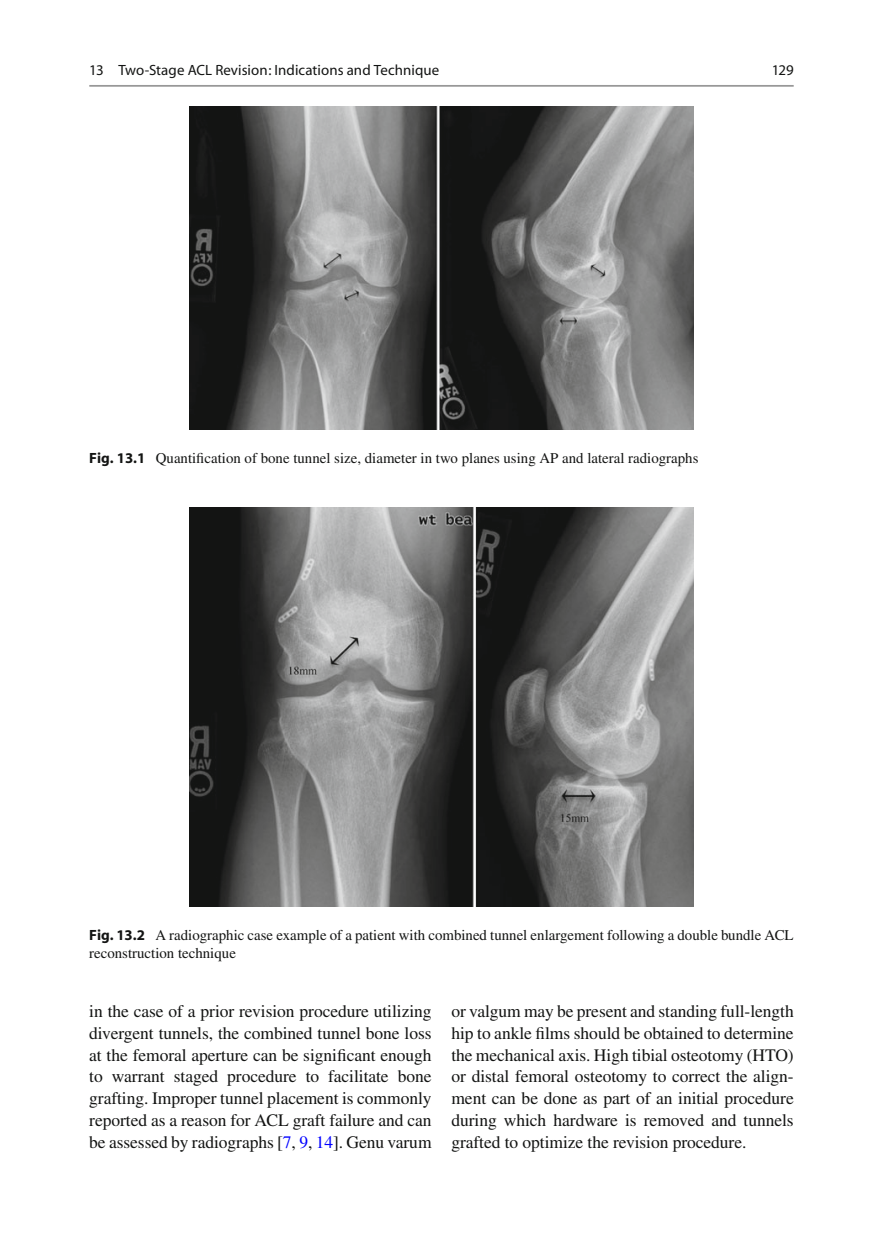
<style>
.page{position:relative;width:883px;height:1260px;background:#fff}
.page>*{position:absolute;margin:0;border:0;box-sizing:border-box;transform-origin:0 0}
.t1{font:17.5px/21.9px "Times";letter-spacing:-.005em;color:#131413;text-align:justify}
.t2{font:14.88px/17.5px "Times";color:#131413}
.t3{font:14.88px "Myriad";color:#131413}
.s1{font-family:"Myriad";font-weight:700}
.s2{color:#00f}
</style>
<div class="page">
<img style="left:189px;top:106px;width:504px;height:323px">
<img style="left:189px;top:507px;width:504px;height:400px">
<hr style="left:89px;top:85px;width:705px;height:2px;background:#989898">
<p class="t3" style="left:89px;top:64px;width:351px">13 Two-Stage ACL Revision: Indications and Technique</p>
<p class="t3" style="left:772px;top:64px;width:23px">129</p>
<p class="t2" style="left:89px;top:450px;width:611px"><span class="s1">Fig. 13.1</span> Quantification of bone tunnel size, diameter in two planes using AP and lateral radiographs</p>
<p class="t2" style="left:89px;top:928px;width:706px"><span class="s1">Fig. 13.2</span> A radiographic case example of a patient with combined tunnel enlargement following a double bundle ACL reconstruction technique</p>
<p class="t1" style="left:89px;top:1002px;width:344px">in the case of a prior revision procedure utilizing divergent tunnels, the combined tunnel bone loss at the femoral aperture can be significant enough to warrant staged procedure to facilitate bone grafting. Improper tunnel placement is commonly reported as a reason for ACL graft failure and can be assessed by radiographs [ <span class="s2">7</span> , <span class="s2">9</span> , <span class="s2">14</span> ]. Genu varum</p>
<p class="t1" style="left:451px;top:1002px;width:344px">or valgum may be present and standing full-length hip to ankle films should be obtained to determine the mechanical axis. High tibial osteotomy (HTO) or distal femoral osteotomy to correct the align&shy;ment can be done as part of an initial procedure during which hardware is removed and tunnels grafted to optimize the revision procedure.</p>
</div>
